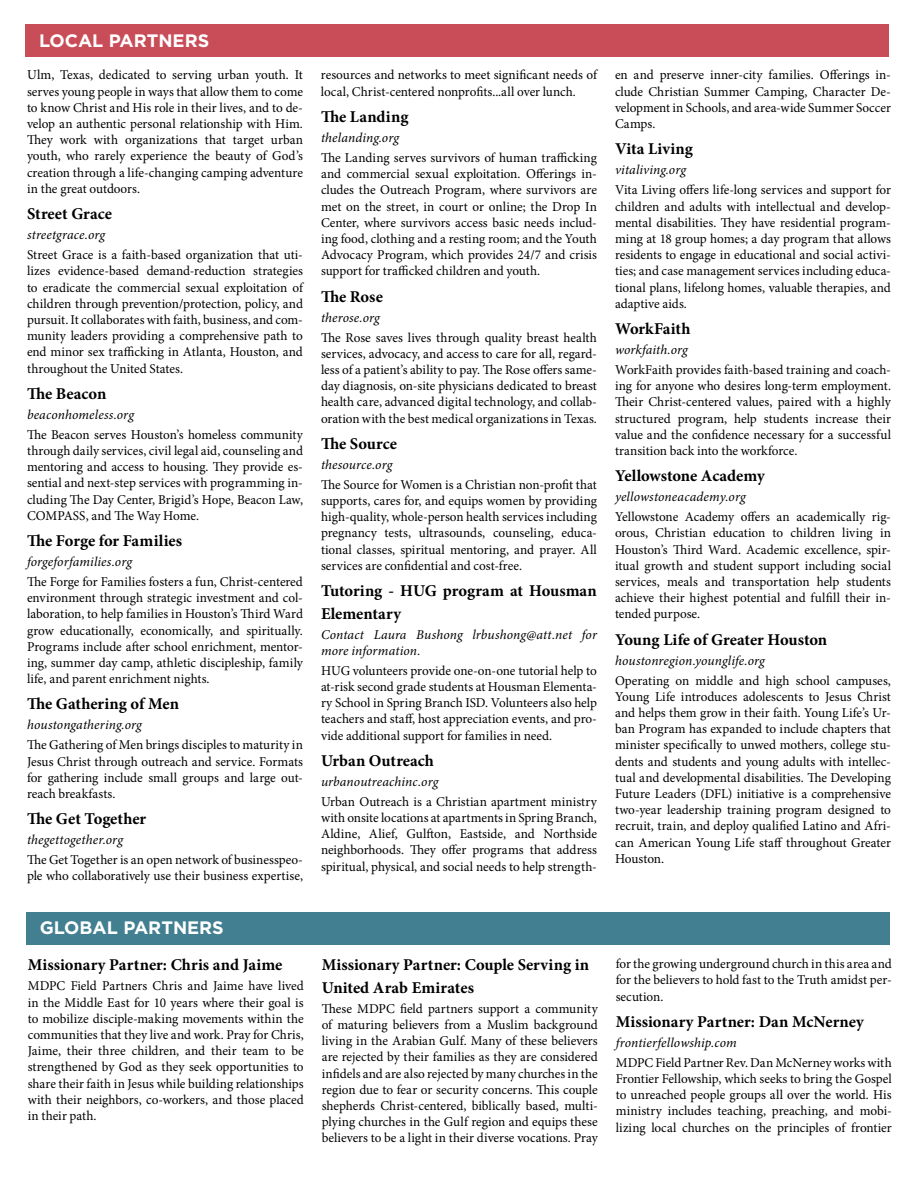
<style>
.page{position:relative;width:918px;height:1188px;background:#fff}
.page>*{position:absolute;margin:0;border:0;box-sizing:border-box;transform-origin:0 0}
.t1{font:700 18px "Gotham";color:#fff}
.t2{font:700 16.5px/22.5px "Minion Pro";color:#000}
.t3{font:13.5px/16.2px "Minion Pro";color:#000;text-align:justify}
.t4{font:italic 13.5px/16.2px "Minion Pro";letter-spacing:.005em;color:#000}
</style>
<div class="page">
<div style="left:26px;top:25px;width:864px;height:32px;background:#c84d58"></div>
<div style="left:26px;top:912px;width:864px;height:32px;background:#417f91"></div>
<h1 class="t1" style="left:39px;top:28px;width:172px">LOCAL PARTNERS</h1>
<p class="t3" style="left:27px;top:67px;width:278px">Ulm, Texas, dedicated to serving urban youth. It serves young people in ways that allow them to come to know Christ and His role in their lives, and to de&shy;velop an authentic personal relationship with Him.<br>They work with organizations that target urban youth, who rarely experience the beauty of God’s creation through a life-changing camping adventure in the great outdoors.</p>
<p class="t2" style="left:27px;top:202px;width:87px">Street Grace</p>
<p class="t4" style="left:27px;top:227px;width:80px">streetgrace.org</p>
<p class="t3" style="left:27px;top:247px;width:278px">Street Grace is a faith-based organization that uti&shy;lizes evidence-based demand-reduction strategies to eradicate the commercial sexual exploitation of children through prevention/protection, policy, and pursuit. It collaborates with faith, business, and com&shy;munity leaders providing a comprehensive path to end minor sex trafficking in Atlanta, Houston, and throughout the United States.</p>
<p class="t2" style="left:27px;top:382px;width:81px">The Beacon</p>
<p class="t4" style="left:27px;top:406px;width:109px">beaconhomeless.org</p>
<p class="t3" style="left:27px;top:426px;width:278px">The Beacon serves Houston’s homeless community through daily services, civil legal aid, counseling and mentoring and access to housing. They provide es&shy;sential and next-step services with programming in&shy;cluding The Day Center, Brigid’s Hope, Beacon Law, COMPASS, and The Way Home.</p>
<p class="t2" style="left:27px;top:529px;width:157px">The Forge for Families</p>
<p class="t4" style="left:27px;top:554px;width:107px">forgeforfamilies.org</p>
<p class="t3" style="left:27px;top:574px;width:278px">The Forge for Families fosters a fun, Christ-centered environment through strategic investment and col&shy;laboration, to help families in Houston’s Third Ward grow educationally, economically, and spiritually.<br>Programs include after school enrichment, mentor&shy;ing, summer day camp, athletic discipleship, family life, and parent enrichment nights.</p>
<p class="t2" style="left:27px;top:693px;width:154px">The Gathering of Men</p>
<p class="t4" style="left:27px;top:717px;width:116px">houstongathering.org</p>
<p class="t3" style="left:27px;top:737px;width:278px">The Gathering of Men brings disciples to maturity in Jesus Christ through outreach and service. Formats for gathering include small groups and large out&shy;reach breakfasts.</p>
<p class="t2" style="left:27px;top:808px;width:121px">The Get Together</p>
<p class="t4" style="left:27px;top:832px;width:98px">thegettogether.org</p>
<p class="t3" style="left:27px;top:852px;width:278px">The Get Together is an open network of businesspeo&shy;ple who collaboratively use their business expertise,</p>
<h1 class="t1" style="left:40px;top:916px;width:186px">GLOBAL PARTNERS</h1>
<p class="t2" style="left:28px;top:954px;width:256px">Missionary Partner: Chris and Jaime</p>
<p class="t3" style="left:28px;top:978px;width:278px">MDPC Field Partners Chris and Jaime have lived in the Middle East for 10 years where their goal is to mobilize disciple-making movements within the communities that they live and work. Pray for Chris, Jaime, their three children, and their team to be strengthened by God as they seek opportunities to share their faith in Jesus while building relationships with their neighbors, co-workers, and those placed in their path.</p>
<p class="t3" style="left:321px;top:67px;width:278px">resources and networks to meet significant needs of local, Christ-centered nonprofits...all over lunch.</p>
<p class="t2" style="left:321px;top:105px;width:89px">The Landing</p>
<p class="t4" style="left:321px;top:130px;width:80px">thelanding.org</p>
<p class="t3" style="left:321px;top:150px;width:278px">The Landing serves survivors of human trafficking and commercial sexual exploitation. Offerings in&shy;cludes the Outreach Program, where survivors are met on the street, in court or online; the Drop In Center, where survivors access basic needs includ&shy;ing food, clothing and a resting room; and the Youth Advocacy Program, which provides 24/7 and crisis support for trafficked children and youth.</p>
<p class="t2" style="left:321px;top:285px;width:63px">The Rose</p>
<p class="t4" style="left:321px;top:309px;width:60px">therose.org</p>
<p class="t3" style="left:321px;top:329px;width:278px">The Rose saves lives through quality breast health services, advocacy, and access to care for all, regard&shy;less of a patient’s ability to pay. The Rose offers same&shy;day diagnosis, on-site physicians dedicated to breast health care, advanced digital technology, and collab&shy;oration with the best medical organizations in Texas.</p>
<p class="t2" style="left:321px;top:432px;width:78px">The Source</p>
<p class="t4" style="left:321px;top:456px;width:73px">thesource.org</p>
<p class="t3" style="left:321px;top:476px;width:278px">The Source for Women is a Christian non-profit that supports, cares for, and equips women by providing high-quality, whole-person health services including pregnancy tests, ultrasounds, counseling, educa&shy;tional classes, spiritual mentoring, and prayer. All services are confidential and cost-free.</p>
<p class="t2" style="left:321px;top:579px;width:277px">Tutoring - HUG program at Housman<br>Elementary</p>
<p class="t4" style="left:321px;top:626px;width:277px">Contact Laura Bushong lrbushong@att.net for more information.</p>
<p class="t3" style="left:321px;top:662px;width:278px">HUG volunteers provide one-on-one tutorial help to at-risk second grade students at Housman Elementa&shy;ry School in Spring Branch ISD. Volunteers also help teachers and staff, host appreciation events, and pro&shy;vide additional support for families in need.</p>
<p class="t2" style="left:321px;top:749px;width:115px">Urban Outreach</p>
<p class="t4" style="left:321px;top:773px;width:119px">urbanoutreachinc.org</p>
<p class="t3" style="left:321px;top:793px;width:278px">Urban Outreach is a Christian apartment ministry with onsite locations at apartments in Spring Branch, Aldine, Alief, Gulfton, Eastside, and Northside neighborhoods. They offer programs that address spiritual, physical, and social needs to help strength-</p>
<p class="t3" style="left:615px;top:67px;width:278px">en and preserve inner-city families. Offerings in&shy;clude Christian Summer Camping, Character De&shy;velopment in Schools, and area-wide Summer Soccer Camps.</p>
<p class="t2" style="left:615px;top:138px;width:79px">Vita Living</p>
<p class="t4" style="left:615px;top:162px;width:73px">vitaliving.org</p>
<p class="t3" style="left:615px;top:182px;width:278px">Vita Living offers life-long services and support for children and adults with intellectual and develop&shy;mental disabilities. They have residential program&shy;ming at 18 group homes; a day program that allows residents to engage in educational and social activi&shy;ties; and case management services including educa&shy;tional plans, lifelong homes, valuable therapies, and adaptive aids.</p>
<p class="t2" style="left:615px;top:317px;width:77px">WorkFaith</p>
<p class="t4" style="left:615px;top:342px;width:74px">workfaith.org</p>
<p class="t3" style="left:615px;top:362px;width:278px">WorkFaith provides faith-based training and coach&shy;ing for anyone who desires long-term employment.<br>Their Christ-centered values, paired with a highly structured program, help students increase their value and the confidence necessary for a successful transition back into the workforce.</p>
<p class="t2" style="left:615px;top:465px;width:151px">Yellowstone Academy</p>
<p class="t4" style="left:615px;top:489px;width:132px">yellowstoneacademy.org</p>
<p class="t3" style="left:615px;top:509px;width:278px">Yellowstone Academy offers an academically rig&shy;orous, Christian education to children living in Houston’s Third Ward. Academic excellence, spir&shy;itual growth and student support including social services, meals and transportation help students achieve their highest potential and fulfill their in&shy;tended purpose.</p>
<p class="t2" style="left:615px;top:628px;width:214px">Young Life of Greater Houston</p>
<p class="t4" style="left:615px;top:652px;width:151px">houstonregion.younglife.org</p>
<p class="t3" style="left:615px;top:672px;width:278px">Operating on middle and high school campuses, Young Life introduces adolescents to Jesus Christ and helps them grow in their faith. Young Life’s Ur&shy;ban Program has expanded to include chapters that minister specifically to unwed mothers, college stu&shy;dents and students and young adults with intellec&shy;tual and developmental disabilities. The Developing Future Leaders (DFL) initiative is a comprehensive two-year leadership training program designed to recruit, train, and deploy qualified Latino and Afri&shy;can American Young Life staff throughout Greater Houston.</p>
<p class="t2" style="left:322px;top:954px;width:269px">Missionary Partner: Couple Serving in<br>United Arab Emirates</p>
<p class="t3" style="left:322px;top:1001px;width:278px">These MDPC field partners support a community of maturing believers from a Muslim background living in the Arabian Gulf. Many of these believers are rejected by their families as they are considered infidels and are also rejected by many churches in the region due to fear or security concerns. This couple shepherds Christ-centered, biblically based, multi&shy;plying churches in the Gulf region and equips these believers to be a light in their diverse vocations. Pray</p>
<p class="t3" style="left:616px;top:956px;width:278px">for the growing underground church in this area and for the believers to hold fast to the Truth amidst per&shy;secution.</p>
<p class="t2" style="left:616px;top:1010px;width:250px">Missionary Partner: Dan McNerney</p>
<p class="t4" style="left:616px;top:1034px;width:123px">frontierfellowship.com</p>
<p class="t3" style="left:616px;top:1054px;width:278px">MDPC Field Partner Rev. Dan McNerney works with Frontier Fellowship, which seeks to bring the Gospel to unreached people groups all over the world. His ministry includes teaching, preaching, and mobi&shy;lizing local churches on the principles of frontier</p>
</div>
